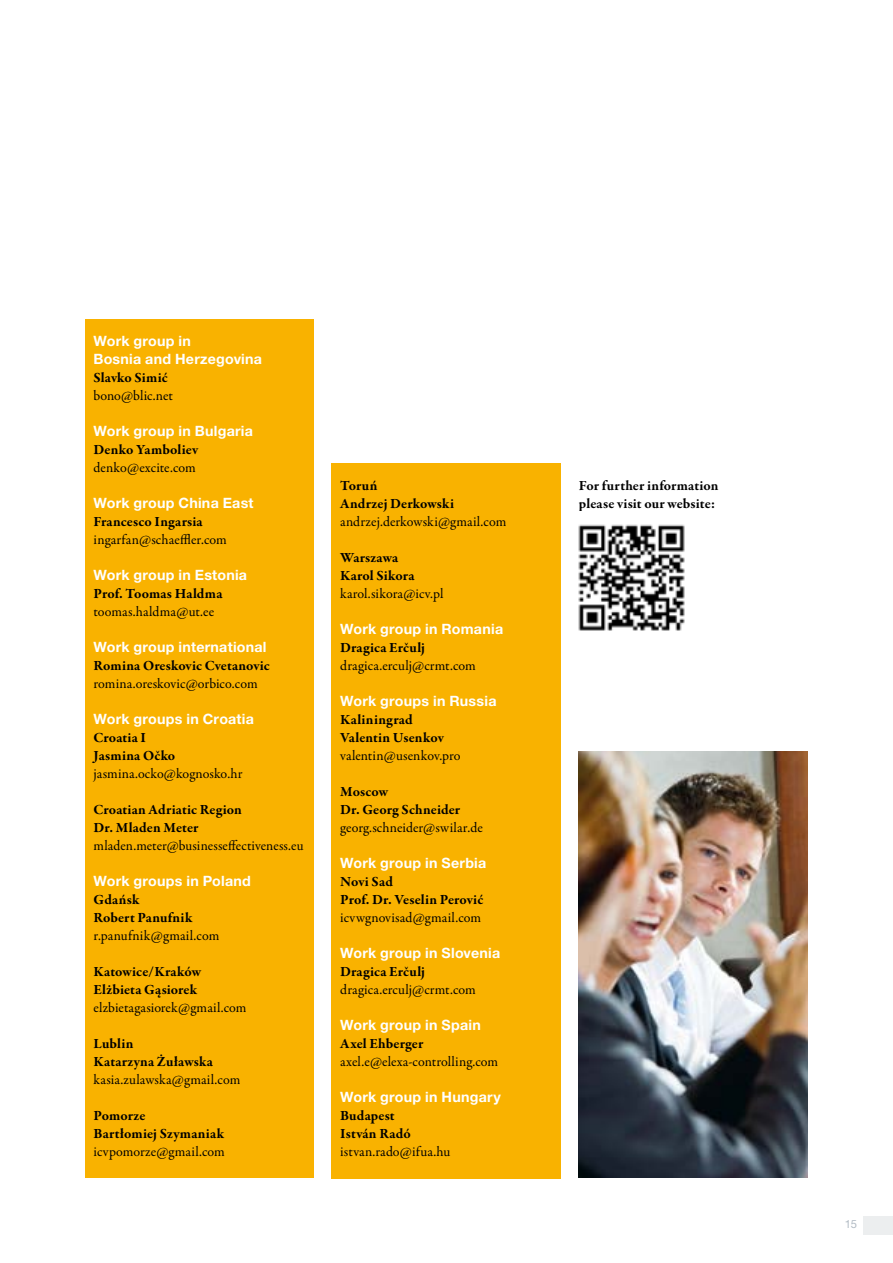
<style>
.page{position:relative;width:893px;height:1263px;background:#fff}
.page>*{position:absolute;margin:0;border:0;box-sizing:border-box;transform-origin:0 0}
.t1{font:700 14.25px/18px "Garamond Premr Pro";letter-spacing:.01em;color:#000}
.t2{font:14.25px "Garamond Premr Pro";letter-spacing:.005em;color:#000}
.t3{font:700 14.25px/18px "Helvetica Neue LT Pro";letter-spacing:.015em;color:#fff}
.t4{font:11.25px "Helvetica Neue LT Pro";color:#b3bcc5}
</style>
<div class="page">
<div style="left:863px;top:1216px;width:30px;height:18px;background:#eceeef"></div>
<img style="left:579px;top:751px;width:229px;height:427px">
<div style="left:332px;top:463px;width:229px;height:715px;background:#f9b200"></div>
<div style="left:85px;top:319px;width:229px;height:859px;background:#f9b200"></div>
<img style="left:578px;top:524px;width:107px;height:107px">
<p class="t3" style="left:94px;top:332px;width:170px">Work group in<br>Bosnia and Herzegovina</p>
<p class="t1" style="left:94px;top:369px;width:76px">Slavko Simić</p>
<p class="t2" style="left:94px;top:387px;width:81px">bono@blic.net</p>
<p class="t3" style="left:94px;top:422px;width:161px">Work group in Bulgaria</p>
<p class="t1" style="left:94px;top:441px;width:106px">Denko Yamboliev</p>
<p class="t2" style="left:94px;top:459px;width:104px">denko@excite.com</p>
<p class="t3" style="left:94px;top:494px;width:162px">Work group China East</p>
<p class="t1" style="left:94px;top:513px;width:111px">Francesco Ingarsia</p>
<p class="t2" style="left:94px;top:531px;width:135px">ingarfan@schaeffler.com</p>
<p class="t3" style="left:94px;top:566px;width:155px">Work group in Estonia</p>
<p class="t1" style="left:94px;top:585px;width:130px">Prof. Toomas Haldma</p>
<p class="t2" style="left:94px;top:603px;width:122px">toomas.haldma@ut.ee</p>
<p class="t3" style="left:94px;top:638px;width:175px">Work group international</p>
<p class="t1" style="left:94px;top:657px;width:178px">Romina Oreskovic Cvetanovic</p>
<p class="t2" style="left:94px;top:675px;width:166px">romina.oreskovic@orbico.com</p>
<p class="t3" style="left:94px;top:710px;width:162px">Work groups in Croatia</p>
<p class="t1" style="left:94px;top:729px;width:83px">Croatia I<br>Jasmina Očko</p>
<p class="t2" style="left:94px;top:765px;width:151px">jasmina.ocko@kognosko.hr</p>
<p class="t1" style="left:94px;top:801px;width:150px">Croatian Adriatic Region<br>Dr. Mladen Meter</p>
<p class="t2" style="left:94px;top:837px;width:211px">mladen.meter@businesseffectiveness.eu</p>
<p class="t3" style="left:94px;top:872px;width:159px">Work groups in Poland</p>
<p class="t1" style="left:94px;top:891px;width:100px">Gdańsk<br>Robert Panufnik</p>
<p class="t2" style="left:94px;top:927px;width:127px">r.panufnik@gmail.com</p>
<p class="t1" style="left:94px;top:963px;width:109px">Katowice/Kraków<br>Elżbieta Gąsiorek</p>
<p class="t2" style="left:94px;top:999px;width:155px">elzbietagasiorek@gmail.com</p>
<p class="t1" style="left:94px;top:1035px;width:121px">Lublin<br>Katarzyna Żuławska</p>
<p class="t2" style="left:94px;top:1071px;width:148px">kasia.zulawska@gmail.com</p>
<p class="t1" style="left:94px;top:1107px;width:132px">Pomorze<br>Bartłomiej Szymaniak</p>
<p class="t2" style="left:94px;top:1143px;width:133px">icvpomorze@gmail.com</p>
<p class="t1" style="left:340px;top:477px;width:115px">Toruń<br>Andrzej Derkowski</p>
<p class="t2" style="left:340px;top:513px;width:168px">andrzej.derkowski@gmail.com</p>
<p class="t1" style="left:340px;top:549px;width:76px">Warszawa<br>Karol Sikora</p>
<p class="t2" style="left:340px;top:585px;width:105px">karol.sikora@icv.pl</p>
<p class="t3" style="left:340px;top:620px;width:165px">Work group in Romania</p>
<p class="t1" style="left:340px;top:639px;width:86px">Dragica Erčulj</p>
<p class="t2" style="left:340px;top:657px;width:137px">dragica.erculj@crmt.com</p>
<p class="t3" style="left:340px;top:692px;width:158px">Work groups in Russia</p>
<p class="t1" style="left:340px;top:711px;width:105px">Kaliningrad<br>Valentin Usenkov</p>
<p class="t2" style="left:340px;top:747px;width:122px">valentin@usenkov.pro</p>
<p class="t1" style="left:340px;top:783px;width:121px">Moscow<br>Dr. Georg Schneider</p>
<p class="t2" style="left:340px;top:819px;width:144px">georg.schneider@swilar.de</p>
<p class="t3" style="left:340px;top:854px;width:148px">Work group in Serbia</p>
<p class="t1" style="left:340px;top:873px;width:145px">Novi Sad<br>Prof. Dr. Veselin Perović</p>
<p class="t2" style="left:340px;top:909px;width:142px">icvwgnovisad@gmail.com</p>
<p class="t3" style="left:340px;top:944px;width:162px">Work group in Slovenia</p>
<p class="t1" style="left:340px;top:963px;width:86px">Dragica Erčulj</p>
<p class="t2" style="left:340px;top:981px;width:137px">dragica.erculj@crmt.com</p>
<p class="t3" style="left:340px;top:1016px;width:142px">Work group in Spain</p>
<p class="t1" style="left:340px;top:1035px;width:85px">Axel Ehberger</p>
<p class="t2" style="left:340px;top:1053px;width:160px">axel.e@elexa-controlling.com</p>
<p class="t3" style="left:340px;top:1088px;width:162px">Work group in Hungary</p>
<p class="t1" style="left:340px;top:1107px;width:72px">Budapest<br>István Radó</p>
<p class="t2" style="left:340px;top:1143px;width:112px">istvan.rado@ifua.hu</p>
<p class="t1" style="left:579px;top:477px;width:141px">For further information please visit our website:</p>
<p class="t4" style="left:845px;top:1217px;width:14px">15</p>
</div>
